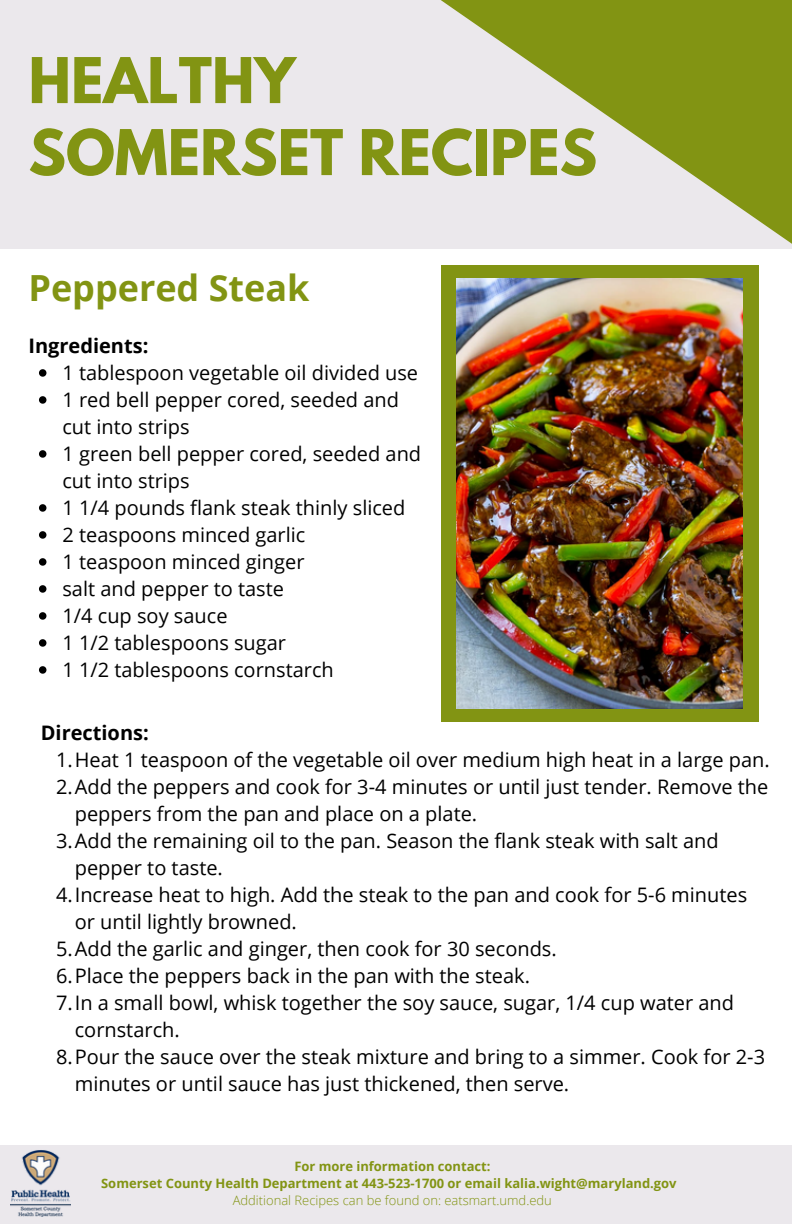
<style>
.page{position:relative;width:792px;height:1224px;background:#fff}
.page>*{position:absolute;margin:0;border:0;box-sizing:border-box;transform-origin:0 0}
.t1{font:700 55.8px/72px "League Spartan";color:#829413}
.t2{font:700 36px "Open Sans";color:#829413}
.t3{font:20px/27px "Open Sans";color:#000}
.t4{font:700 20px "Open Sans";color:#000}
.t5{font:700 13px "Open Sans";color:#829413}
.t6{font:300 13px "Open Sans";color:#829413}
</style>
<div class="page">
<div style="left:0;top:0;width:792px;height:248px;background:#ebe8ec"></div>
<svg style="left:441px;top:0;width:351px;height:249px"></svg>
<div style="left:0;top:1145px;width:791px;height:79px;background:#ebe8ec"></div>
<img style="left:11px;top:1150px;width:60px;height:67px">
<div style="left:441px;top:266px;width:318px;height:456px;background:#829413"></div>
<img style="left:456px;top:278px;width:287px;height:431px">
<svg style="left:39px;top:369px;width:7px;height:8px"></svg>
<svg style="left:39px;top:396px;width:7px;height:8px"></svg>
<svg style="left:39px;top:450px;width:7px;height:8px"></svg>
<svg style="left:39px;top:504px;width:7px;height:8px"></svg>
<svg style="left:39px;top:531px;width:7px;height:8px"></svg>
<svg style="left:39px;top:558px;width:7px;height:8px"></svg>
<svg style="left:39px;top:585px;width:7px;height:8px"></svg>
<svg style="left:39px;top:612px;width:7px;height:8px"></svg>
<svg style="left:39px;top:639px;width:7px;height:8px"></svg>
<svg style="left:39px;top:666px;width:7px;height:8px"></svg>
<p class="t1" style="left:28px;top:52px;width:570px">HEALTHY<br>SOMERSET RECIPES</p>
<p class="t2" style="left:28px;top:262px;width:282px">Peppered Steak</p>
<p class="t4" style="left:28px;top:331px;width:121px">Ingredients:</p>
<p class="t3" style="left:62px;top:358px;width:357px">1 tablespoon vegetable oil divided use</p>
<p class="t3" style="left:62px;top:385px;width:338px">1 red bell pepper cored, seeded and cut into strips</p>
<p class="t3" style="left:62px;top:439px;width:360px">1 green bell pepper cored, seeded and cut into strips</p>
<p class="t3" style="left:62px;top:493px;width:344px">1 1/4 pounds flank steak thinly sliced</p>
<p class="t3" style="left:62px;top:520px;width:244px">2 teaspoons minced garlic</p>
<p class="t3" style="left:62px;top:547px;width:244px">1 teaspoon minced ginger</p>
<p class="t3" style="left:62px;top:574px;width:223px">salt and pepper to taste</p>
<p class="t3" style="left:62px;top:601px;width:167px">1/4 cup soy sauce</p>
<p class="t3" style="left:62px;top:628px;width:225px">1 1/2 tablespoons sugar</p>
<p class="t3" style="left:62px;top:655px;width:273px">1 1/2 tablespoons cornstarch</p>
<p class="t4" style="left:41px;top:718px;width:110px">Directions:</p>
<p class="t3" style="left:56px;top:745px;width:715px">1.Heat 1 teaspoon of the vegetable oil over medium high heat in a large pan.</p>
<p class="t3" style="left:75px;top:772px;width:695px;text-indent:-19px">2.Add the peppers and cook for 3-4 minutes or until just tender. Remove the peppers from the pan and place on a plate.</p>
<p class="t3" style="left:75px;top:826px;width:645px;text-indent:-19px">3.Add the remaining oil to the pan. Season the flank steak with salt and pepper to taste.</p>
<p class="t3" style="left:75px;top:880px;width:674px;text-indent:-19px">4.Increase heat to high. Add the steak to the pan and cook for 5-6 minutes or until lightly browned.</p>
<p class="t3" style="left:56px;top:934px;width:502px">5.Add the garlic and ginger, then cook for 30 seconds.</p>
<p class="t3" style="left:56px;top:961px;width:475px">6.Place the peppers back in the pan with the steak.</p>
<p class="t3" style="left:75px;top:988px;width:661px;text-indent:-19px">7.In a small bowl, whisk together the soy sauce, sugar, 1/4 cup water and cornstarch.</p>
<p class="t3" style="left:75px;top:1042px;width:692px;text-indent:-19px">8.Pour the sauce over the steak mixture and bring to a simmer. Cook for 2-3 minutes or until sauce has just thickened, then serve.</p>
<p class="t5" style="left:294px;top:1157px;width:198px">For more information contact:</p>
<p class="t5" style="left:101px;top:1174px;width:577px">Somerset County Health Department at 443-523-1700 or email kalia.wight@maryland.gov</p>
<p class="t6" style="left:233px;top:1191px;width:321px">Additional Recipes can be found on: eatsmart.umd.edu</p>
</div>
